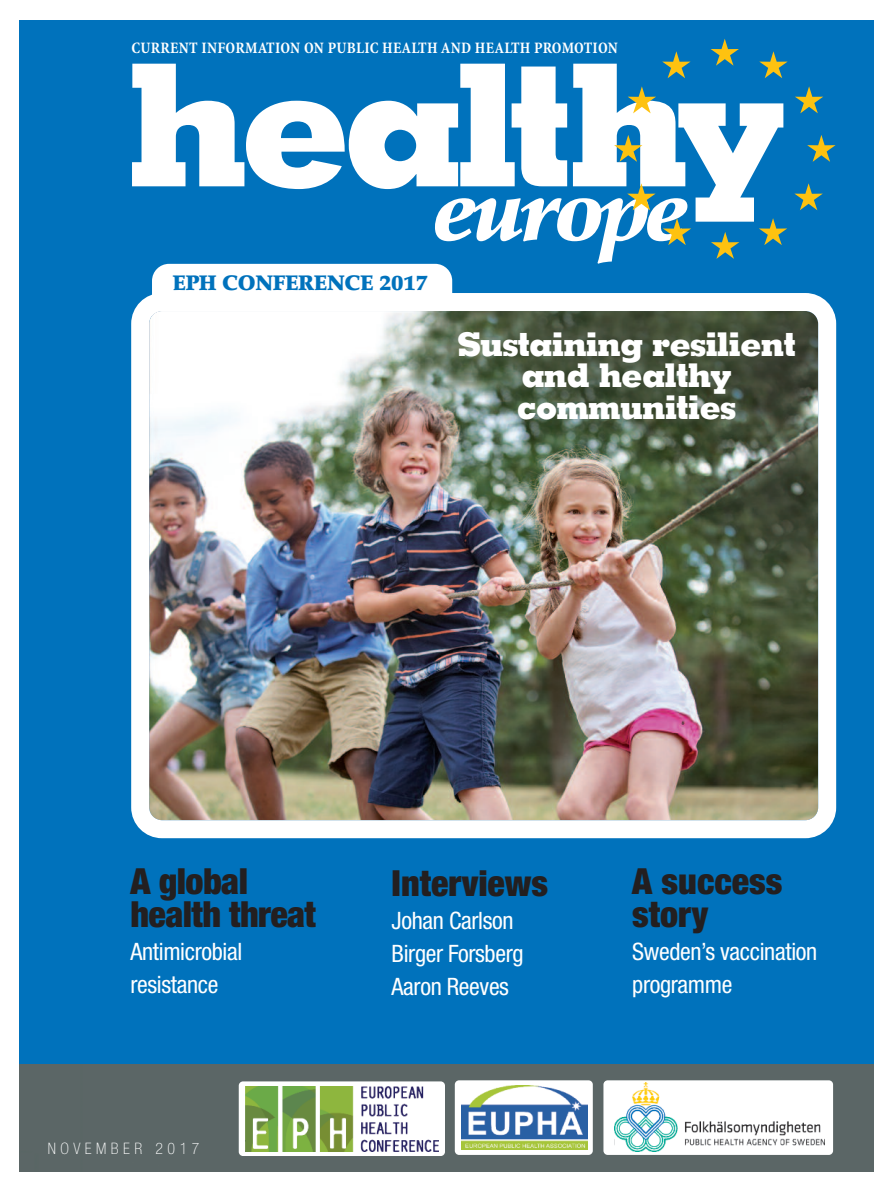
<style>
.page{position:relative;width:893px;height:1191px;background:#fff}
.page>*{position:absolute;margin:0;border:0;box-sizing:border-box;transform-origin:0 0}
.t1{font:800 169.8px "Memphis";letter-spacing:-.06em;color:#fff}
.t2{font:italic 900 85.65px "Palatino";letter-spacing:-.055em;color:#fff}
.t3{font:900 condensed 36px/33px "Helvetica Neue LT";color:#231f20}
.t4{font:800 32.7px/31.5px "Memphis";letter-spacing:-.035em;color:#fff;text-align:center}
.t5{font:condensed 24px/33px "Helvetica Neue LT";letter-spacing:-.015em;color:#fff}
.t6{font:900 21px "Palatino";letter-spacing:-.02em;color:#0072bc}
.t7{font:700 condensed 16.2px "Minion";letter-spacing:.015em;color:#fff}
.t8{font:100 condensed 15.75px "Helvetica Neue LT";letter-spacing:.285em;color:#fff}
</style>
<div class="page">
<div style="left:19px;top:20px;width:855px;height:1045px;background:#0072bc"></div>
<div style="left:19px;top:1064px;width:855px;height:107px;background:#5b6666"></div>
<div style="left:152px;top:264px;width:300px;height:78px;background:#fff;border-radius:17px"></div>
<img style="left:131px;top:293px;width:705px;height:545px">
<div style="left:239px;top:1081px;width:206px;height:75px;background:#fff;border-radius:4px"></div>
<img style="left:245px;top:1086px;width:194px;height:65px">
<div style="left:603px;top:1080px;width:230px;height:74px;background:#fff;border-radius:4px"></div>
<img style="left:614px;top:1082px;width:210px;height:69px">
<div style="left:455px;top:1080px;width:138px;height:74px;background:#fff;border-radius:4px"></div>
<img style="left:462px;top:1085px;width:125px;height:65px">
<svg style="left:711px;top:39px;width:28px;height:27px"></svg>
<svg style="left:759px;top:51px;width:29px;height:27px"></svg>
<svg style="left:662px;top:51px;width:29px;height:27px"></svg>
<svg style="left:795px;top:86px;width:28px;height:27px"></svg>
<svg style="left:628px;top:86px;width:28px;height:27px"></svg>
<svg style="left:807px;top:135px;width:29px;height:27px"></svg>
<svg style="left:614px;top:135px;width:28px;height:27px"></svg>
<svg style="left:794px;top:183px;width:29px;height:27px"></svg>
<svg style="left:627px;top:183px;width:29px;height:27px"></svg>
<svg style="left:759px;top:218px;width:28px;height:27px"></svg>
<svg style="left:663px;top:218px;width:28px;height:27px"></svg>
<svg style="left:711px;top:232px;width:28px;height:27px"></svg>
<p class="t7" style="left:132px;top:39px;width:488px">CURRENT INFORMATION ON PUBLIC HEALTH AND HEALTH PROMOTION</p>
<h1 class="t1" style="left:127px;top:16px;width:662px">healthy</h1>
<h2 class="t2" style="left:433px;top:160px;width:256px">europe</h2>
<p class="t6" style="left:172px;top:270px;width:257px">EPH CONFERENCE 2017</p>
<h3 class="t4" style="left:457px;top:327px;width:340px">Sustaining resilient and healthy communities</h3>
<h3 class="t3" style="left:130px;top:864px;width:187px">A global health threat</h3>
<p class="t5" style="left:130px;top:934px;width:113px">Antimicrobial resistance</p>
<p class="t8" style="left:48px;top:1139px;width:153px">NOVEMBER 2017</p>
<h3 class="t3" style="left:392px;top:866px;width:158px">Interviews</h3>
<p class="t5" style="left:392px;top:904px;width:133px">Johan Carlson<br>Birger Forsberg<br>Aaron Reeves</p>
<h3 class="t3" style="left:632px;top:864px;width:152px">A success story</h3>
<p class="t5" style="left:632px;top:934px;width:187px">Sweden’s vaccination programme</p>
</div>
